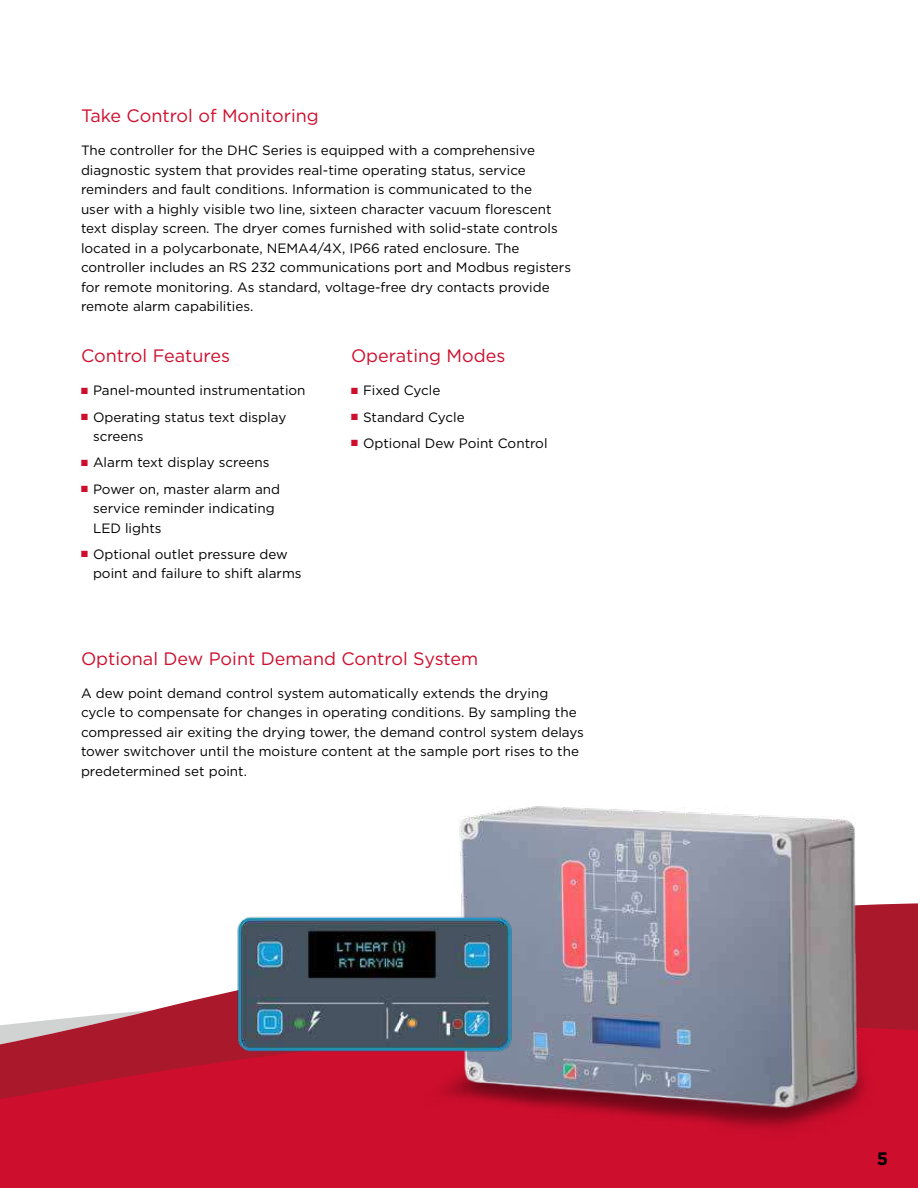
<style>
.page{position:relative;width:918px;height:1188px;background:#fff}
.page>*{position:absolute;margin:0;border:0;box-sizing:border-box;transform-origin:0 0}
.t1{font:18px "Gotham";color:#ce0e2d}
.t2{font:700 18px "Gotham";color:#000}
.t3{font:13.5px/19.5px "Gotham";color:#000}
.s1{color:#ce0e2d}
</style>
<div class="page">
<svg style="left:61px;top:903px;width:857px;height:116px"></svg>
<svg style="left:0;top:1019px;width:918px;height:169px;background:#c71430"></svg>
<img style="left:415px;top:806px;width:495px;height:382px">
<img style="left:230px;top:909px;width:285px;height:147px">
<h1 class="t1" style="left:81px;top:108px;width:239px">Take Control of Monitoring</h1>
<p class="t3" style="left:81px;top:142px;width:492px">The controller for the DHC Series is equipped with a comprehensive diagnostic system that provides real-time operating status, service reminders and fault conditions. Information is communicated to the<br>user with a highly visible two line, sixteen character vacuum florescent text display screen. The dryer comes furnished with solid-state controls located in a polycarbonate, NEMA4/4X, IP66 rated enclosure. The controller includes an RS 232 communications port and Modbus registers for remote monitoring. As standard, voltage-free dry contacts provide remote alarm capabilities.</p>
<h1 class="t1" style="left:81px;top:348px;width:151px">Control Features</h1>
<p class="t3" style="left:81px;top:382px;width:226px"><span class="s1">■</span> Panel-mounted instrumentation</p>
<p class="t3" style="left:93px;top:408px;width:195px;text-indent:-12px"><span class="s1">■</span> Operating status text display screens</p>
<p class="t3" style="left:81px;top:454px;width:190px"><span class="s1">■</span> Alarm text display screens</p>
<p class="t3" style="left:93px;top:480px;width:189px;text-indent:-12px"><span class="s1">■</span> Power on, master alarm and service reminder indicating<br>LED lights</p>
<p class="t3" style="left:93px;top:545px;width:210px;text-indent:-12px"><span class="s1">■</span> Optional outlet pressure dew point and failure to shift alarms</p>
<h1 class="t1" style="left:351px;top:348px;width:156px">Operating Modes</h1>
<p class="t3" style="left:351px;top:382px;width:91px"><span class="s1">■</span> Fixed Cycle</p>
<p class="t3" style="left:351px;top:408px;width:115px"><span class="s1">■</span> Standard Cycle</p>
<p class="t3" style="left:351px;top:434px;width:198px"><span class="s1">■</span> Optional Dew Point Control</p>
<h1 class="t1" style="left:81px;top:650px;width:399px">Optional Dew Point Demand Control System</h1>
<p class="t3" style="left:81px;top:684px;width:504px">A dew point demand control system automatically extends the drying cycle to compensate for changes in operating conditions. By sampling the compressed air exiting the drying tower, the demand control system delays tower switchover until the moisture content at the sample port rises to the predetermined set point.</p>
<h1 class="t2" style="left:877px;top:1151px;width:13px">5</h1>
</div>
